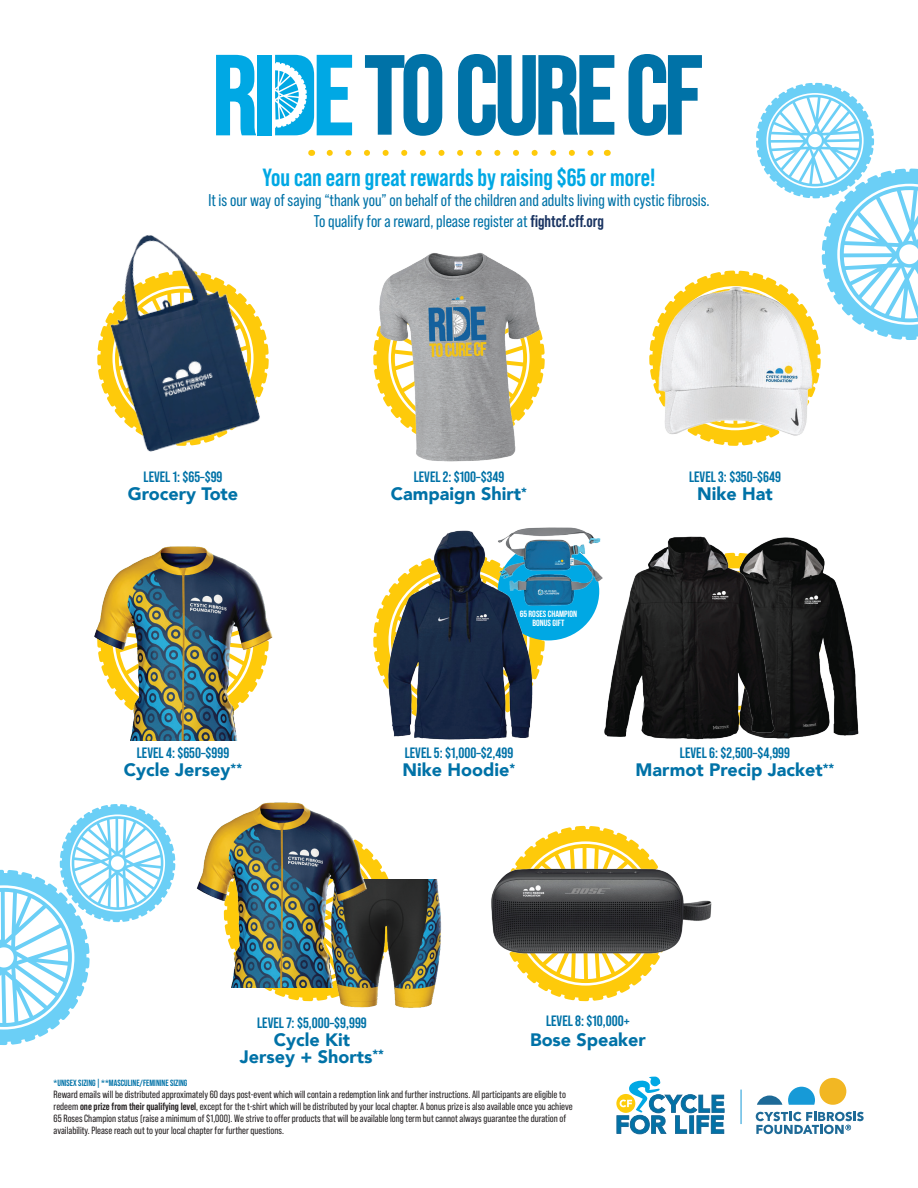
<style>
.page{position:relative;width:918px;height:1188px;background:#fff}
.page>*{position:absolute;margin:0;border:0;box-sizing:border-box;transform-origin:0 0}
.t1{font:700 24.9px "Bebas Neue Pro";color:#00a8e4}
.t2{font:900 18px/17px "Avenir";color:#0072a7;text-align:center}
.t3{font:16.95px/20.4px "Bebas Neue Pro";color:#0072a7;text-align:center}
.t4{font:700 15px "Bebas Neue Pro";color:#0072a7}
.t5{font:10.5px/12px "Bebas Neue Pro";color:#231f20}
.t6{font:700 9px "Bebas Neue Pro";color:#0072a7}
.t7{font:700 9px/9px "Bebas Neue";color:#fff;text-align:center}
.s1{font-weight:700;color:#1a3462}
.s2{font-weight:700}
</style>
<div class="page">
<svg style="left:373px;top:595px;width:172px;height:92px"></svg>
<svg style="left:517px;top:826px;width:138px;height:175px"></svg>
<svg style="left:0;top:804px;width:153px;height:241px"></svg>
<svg style="left:757px;top:1096px;width:25px;height:9px"></svg>
<svg style="left:788px;top:1087px;width:27px;height:18px"></svg>
<div style="left:819px;top:1078px;width:27px;height:27px;background:#f2b723;border-radius:50%"></div>
<svg style="left:756px;top:1112px;width:108px;height:22px"></svg>
<hr style="left:741px;top:1090px;width:1px;height:34px;background:#179ad7">
<img style="left:501px;top:861px;width:211px;height:105px">
<img style="left:97px;top:235px;width:172px;height:217px">
<img style="left:373px;top:253px;width:172px;height:209px">
<svg style="left:330px;top:150px;width:264px;height:6px"></svg>
<svg style="left:365px;top:54px;width:78px;height:82px"></svg>
<svg style="left:458px;top:54px;width:157px;height:82px"></svg>
<svg style="left:628px;top:54px;width:290px;height:392px"></svg>
<svg style="left:216px;top:55px;width:40px;height:80px"></svg>
<div style="left:258px;top:55px;width:14px;height:80px;background:#00a8e4"></div>
<svg style="left:275px;top:55px;width:77px;height:80px"></svg>
<svg style="left:616px;top:1076px;width:108px;height:58px"></svg>
<img style="left:94px;top:546px;width:179px;height:195px">
<img style="left:264px;top:879px;width:249px;height:129px">
<img style="left:153px;top:802px;width:257px;height:186px">
<div style="left:498px;top:542px;width:101px;height:98px;background:#00a8e4;border-radius:50%"></div>
<img style="left:536px;top:571px;width:64px;height:39px">
<img style="left:534px;top:527px;width:66px;height:44px">
<img style="left:386px;top:528px;width:150px;height:212px">
<img style="left:779px;top:537px;width:80px;height:202px">
<img style="left:600px;top:536px;width:179px;height:204px">
<h1 class="t1" style="left:263px;top:163px;width:394px">You can earn great rewards by raising $65 or more!</h1>
<h3 class="t3" style="left:208px;top:190px;width:503px">It is our way of saying “thank you” on behalf of the children and adults living with cystic fibrosis.<br>To qualify for a reward, please register at <span class="s1">fightcf.cff.org</span></h3>
<h3 class="t4" style="left:144px;top:468px;width:80px">LEVEL 1: $65–$99</h3>
<h3 class="t4" style="left:414px;top:468px;width:92px">LEVEL 2: $100–$349</h3>
<h3 class="t4" style="left:689px;top:468px;width:93px">LEVEL 3: $350–$649</h3>
<h2 class="t2" style="left:128px;top:485px;width:112px">Grocery Tote</h2>
<h2 class="t2" style="left:391px;top:485px;width:138px">Campaign Shirt<sup>*</sup></h2>
<h2 class="t2" style="left:697px;top:485px;width:77px">Nike Hat</h2>
<p class="t7" style="left:520px;top:609px;width:59px">65 ROSES CHAMPION<br>BONUS GIFT</p>
<h3 class="t4" style="left:137px;top:745px;width:94px">LEVEL 4: $650–$999</h3>
<h3 class="t4" style="left:405px;top:745px;width:110px">LEVEL 5: $1,000–$2,499</h3>
<h3 class="t4" style="left:680px;top:745px;width:112px">LEVEL 6: $2,500–$4,999</h3>
<h2 class="t2" style="left:124px;top:761px;width:120px">Cycle Jersey<sup>**</sup></h2>
<h2 class="t2" style="left:403px;top:761px;width:114px">Nike Hoodie<sup>*</sup></h2>
<h2 class="t2" style="left:636px;top:761px;width:200px">Marmot Precip Jacket<sup>**</sup></h2>
<h3 class="t4" style="left:257px;top:1014px;width:111px">LEVEL 7: $5,000–$9,999</h3>
<h3 class="t4" style="left:546px;top:1013px;width:85px">LEVEL 8: $10,000+</h3>
<p class="t6" style="left:54px;top:1078px;width:135px">*UNISEX SIZING | **MASCULINE/FEMININE SIZING</p>
<h2 class="t2" style="left:240px;top:1030px;width:146px">Cycle Kit<br>Jersey + Shorts<sup>**</sup></h2>
<h2 class="t2" style="left:530px;top:1030px;width:117px">Bose Speaker</h2>
<p class="t5" style="left:54px;top:1088px;width:520px">Reward emails will be distributed approximately 60 days post-event which will contain a redemption link and further instructions. All participants are eligible to redeem <span class="s2">one prize from their qualifying level</span>, except for the t-shirt which will be distributed by your local chapter. A bonus prize is also available once you achieve 65 Roses Champion status (raise a minimum of $1,000). We strive to offer products that will be available long term but cannot always guarantee the duration of availability. Please reach out to your local chapter for further questions.</p>
</div>
